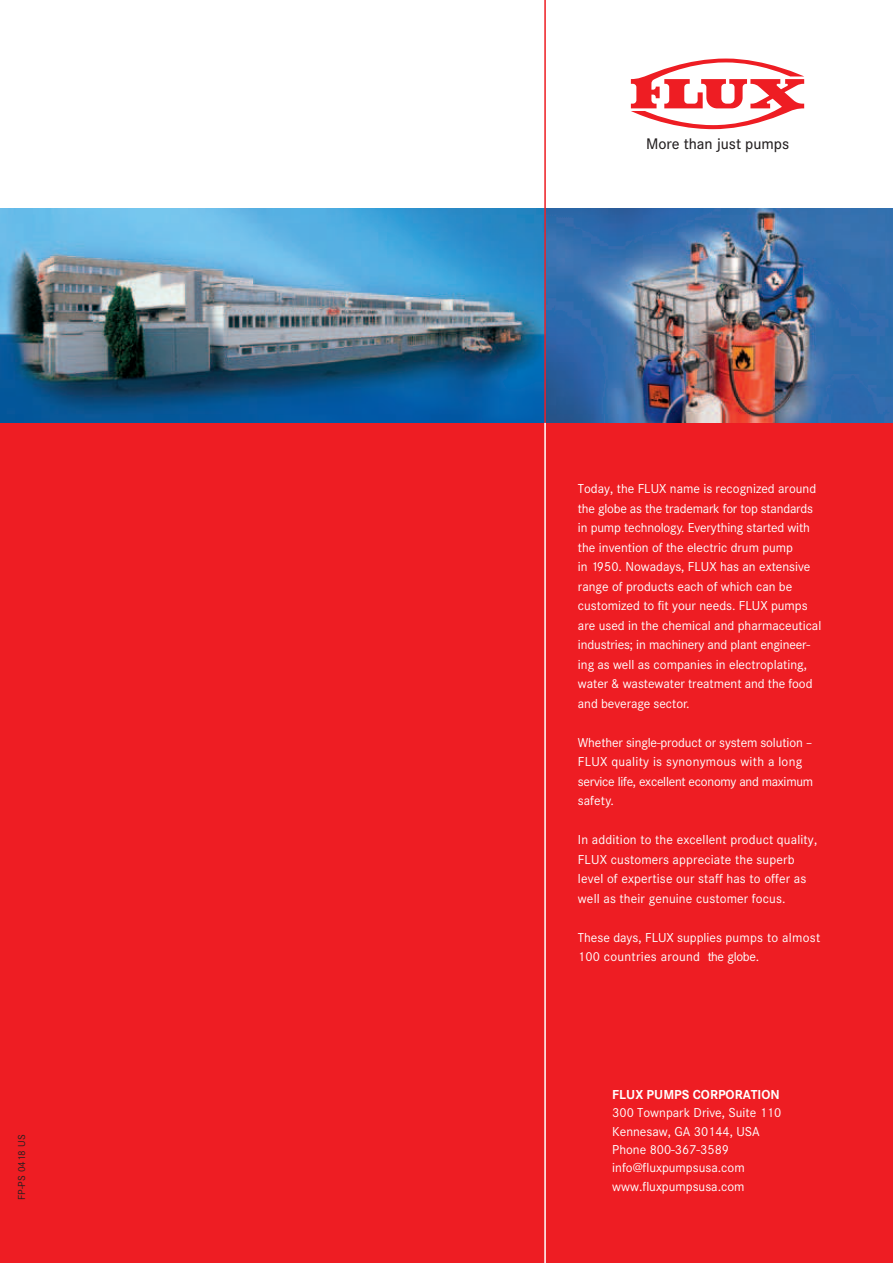
<style>
.page{position:relative;width:893px;height:1263px;background:#fff}
.page>*{position:absolute;margin:0;border:0;box-sizing:border-box;transform-origin:0 0}
.t1{font:500 15.9px "Corporate S";color:#231f20}
.t2{font:13.5px/19.5px "Corporate S";color:#fff}
.t3{font:13.5px/19.5px "Corporate S";letter-spacing:.02em;color:#fff}
.t4{font:700 13.5px "Corporate S";color:#fff}
.t5{font:10.5px "Corporate S";color:#231f20}
</style>
<div class="page">
<div style="left:0;top:421px;width:893px;height:842px;background:#ee1d23"></div>
<img style="left:546px;top:208px;width:347px;height:215px">
<img style="left:0;top:208px;width:544px;height:215px">
<hr style="left:544px;top:0;width:2px;height:423px;background:#ee1d23">
<svg style="left:631px;top:59px;width:173px;height:70px"></svg>
<hr style="left:544px;top:423px;width:2px;height:840px;background:#fff">
<p class="t5" style="left:16px;top:1200px;width:67px;rotate:-90deg">FP-PS 0418 US</p>
<p class="t1" style="left:646px;top:138px;width:145px">More than just pumps</p>
<p class="t2" style="left:578px;top:479px;width:245px">Today, the FLUX name is recognized around the globe as the trademark for top standards in pump technology. Everything started with the invention of the electric drum pump<br>in 1950. Nowadays, FLUX has an extensive range of products each of which can be customized to fit your needs. FLUX pumps are used in the chemical and pharmaceutical industries; in machinery and plant engineer&shy;ing as well as companies in electroplating, water &amp; wastewater treatment and the food and beverage sector.</p>
<p class="t2" style="left:578px;top:733px;width:237px">Whether single-product or system solution – FLUX quality is synonymous with a long service life, excellent economy and maximum safety.</p>
<p class="t2" style="left:578px;top:830px;width:241px">In addition to the excellent product quality, FLUX customers appreciate the superb level of expertise our staff has to offer as well as their genuine customer focus.</p>
<p class="t3" style="left:578px;top:928px;width:244px">These days, FLUX supplies pumps to almost<br>100 countries around the globe.</p>
<p class="t4" style="left:612px;top:1086px;width:169px">FLUX PUMPS CORPORATION</p>
<p class="t2" style="left:612px;top:1103px;width:171px;line-height:18.5px">300 Townpark Drive, Suite 110<br>Kennesaw, GA 30144, USA<br>Phone 800-367-3589 info@fluxpumpsusa.com www.fluxpumpsusa.com</p>
</div>
